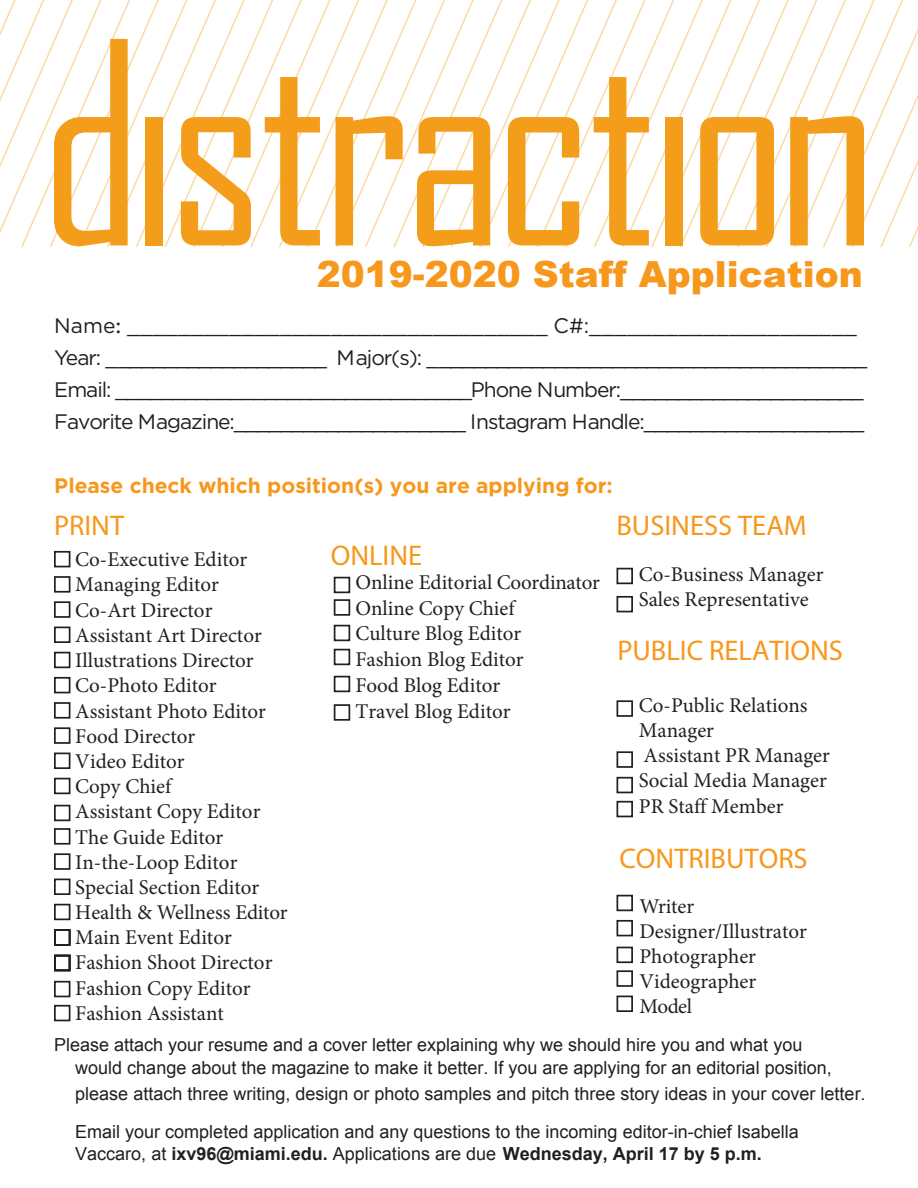
<style>
.page{position:relative;width:918px;height:1188px;background:#fff}
.page>*{position:absolute;margin:0;border:0;box-sizing:border-box;transform-origin:0 0}
.t1{font:900 36px "Arial";color:#f7981d}
.t2{font:28.5px "Myriad Pro";color:#f7981d}
.t3{font:25.5px "Minion Pro";color:#231f20}
.t4{font:21px/25.2px "Minion Pro";color:#231f20}
.t5{font:21px/32.2px "Gotham";letter-spacing:-.05em;color:#231f20}
.t6{font:700 21px "Gotham";color:#f7981d}
.t7{font:18px/22.8px "Arial";color:#231f20}
.t8{font:700 18px "Arial";color:#231f20}
.s1{font-family:"Gotham";font-size:21px}
.s2{font-family:"Minion Pro";font-size:25.5px}
.s3{font-weight:400}
</style>
<div class="page">
<div style="left:54px;top:551px;width:16px;height:16px;border:2px solid #231f20"></div>
<div style="left:54px;top:576px;width:16px;height:17px;border:2px solid #231f20"></div>
<div style="left:54px;top:601px;width:16px;height:17px;border:2px solid #231f20"></div>
<div style="left:54px;top:627px;width:16px;height:16px;border:2px solid #231f20"></div>
<div style="left:54px;top:652px;width:16px;height:16px;border:2px solid #231f20"></div>
<div style="left:54px;top:677px;width:16px;height:16px;border:2px solid #231f20"></div>
<div style="left:54px;top:702px;width:16px;height:17px;border:2px solid #231f20"></div>
<div style="left:54px;top:727px;width:16px;height:17px;border:2px solid #231f20"></div>
<div style="left:54px;top:753px;width:16px;height:16px;border:2px solid #231f20"></div>
<div style="left:54px;top:778px;width:16px;height:16px;border:2px solid #231f20"></div>
<div style="left:54px;top:828px;width:16px;height:17px;border:2px solid #231f20"></div>
<div style="left:54px;top:853px;width:16px;height:17px;border:2px solid #231f20"></div>
<div style="left:54px;top:879px;width:16px;height:16px;border:2px solid #231f20"></div>
<div style="left:334px;top:577px;width:16px;height:16px;border:2px solid #231f20"></div>
<div style="left:334px;top:625px;width:16px;height:16px;border:2px solid #231f20"></div>
<div style="left:334px;top:649px;width:16px;height:16px;border:2px solid #231f20"></div>
<div style="left:334px;top:676px;width:16px;height:16px;border:2px solid #231f20"></div>
<div style="left:334px;top:704px;width:16px;height:17px;border:2px solid #231f20"></div>
<div style="left:617px;top:568px;width:16px;height:16px;border:2px solid #231f20"></div>
<div style="left:617px;top:596px;width:16px;height:16px;border:2px solid #231f20"></div>
<div style="left:617px;top:895px;width:16px;height:16px;border:2px solid #231f20"></div>
<div style="left:617px;top:920px;width:16px;height:16px;border:2px solid #231f20"></div>
<div style="left:617px;top:947px;width:16px;height:16px;border:2px solid #231f20"></div>
<div style="left:617px;top:970px;width:16px;height:17px;border:2px solid #231f20"></div>
<div style="left:617px;top:996px;width:16px;height:16px;border:2px solid #231f20"></div>
<svg style="left:0;top:0;width:26px;height:246px"></svg>
<svg style="left:26px;top:0;width:29px;height:246px"></svg>
<svg style="left:55px;top:0;width:28px;height:246px"></svg>
<svg style="left:83px;top:0;width:29px;height:246px"></svg>
<svg style="left:112px;top:0;width:28px;height:246px"></svg>
<svg style="left:140px;top:0;width:29px;height:246px"></svg>
<svg style="left:169px;top:0;width:29px;height:246px"></svg>
<svg style="left:198px;top:0;width:28px;height:246px"></svg>
<svg style="left:226px;top:0;width:29px;height:246px"></svg>
<svg style="left:255px;top:0;width:29px;height:246px"></svg>
<svg style="left:284px;top:0;width:28px;height:246px"></svg>
<svg style="left:312px;top:0;width:29px;height:246px"></svg>
<svg style="left:341px;top:0;width:29px;height:246px"></svg>
<svg style="left:370px;top:0;width:28px;height:246px"></svg>
<svg style="left:398px;top:0;width:29px;height:246px"></svg>
<svg style="left:427px;top:0;width:28px;height:246px"></svg>
<svg style="left:455px;top:0;width:29px;height:246px"></svg>
<svg style="left:484px;top:0;width:29px;height:246px"></svg>
<svg style="left:513px;top:0;width:28px;height:246px"></svg>
<svg style="left:541px;top:0;width:29px;height:246px"></svg>
<svg style="left:570px;top:0;width:29px;height:246px"></svg>
<svg style="left:599px;top:0;width:28px;height:246px"></svg>
<svg style="left:627px;top:0;width:29px;height:246px"></svg>
<svg style="left:656px;top:0;width:29px;height:246px"></svg>
<svg style="left:685px;top:3px;width:15px;height:235px"></svg>
<svg style="left:700px;top:0;width:218px;height:246px"></svg>
<div style="left:54px;top:805px;width:16px;height:16px;border:2px solid #231f20"></div>
<div style="left:54px;top:904px;width:16px;height:16px;border:2px solid #231f20"></div>
<div style="left:334px;top:599px;width:16px;height:17px;border:2px solid #231f20"></div>
<div style="left:617px;top:700px;width:16px;height:17px;border:2px solid #231f20"></div>
<div style="left:617px;top:751px;width:16px;height:17px;border:2px solid #231f20"></div>
<div style="left:617px;top:777px;width:16px;height:16px;border:2px solid #231f20"></div>
<div style="left:54px;top:955px;width:16px;height:16px;border:2px solid #231f20"></div>
<div style="left:54px;top:929px;width:16px;height:17px;border:2px solid #231f20"></div>
<div style="left:54px;top:981px;width:16px;height:16px;border:2px solid #231f20"></div>
<div style="left:54px;top:1005px;width:16px;height:16px;border:2px solid #231f20"></div>
<div style="left:617px;top:801px;width:16px;height:16px;border:2px solid #231f20"></div>
<p class="t1" style="left:317px;top:248px;width:548px">2019-2020 Staff Application</p>
<p class="t3" style="left:54px;top:307px;width:804px"><span class="s1">Name</span>: _________________________________ <span class="s1">C#:</span>_____________________</p>
<p class="t5" style="left:54px;top:341px;width:815px">Year: ___________________ Major(s): ______________________________________<br>Email: <span class="s2">_______________________________</span>Phone Number:_____________________<br>Favorite Magazine:____________________ Instagram Handle:___________________</p>
<p class="t6" style="left:54px;top:474px;width:560px">Please check which position(s) you are applying for:</p>
<p class="t2" style="left:54px;top:508px;width:72px">PRINT</p>
<p class="t4" style="left:75px;top:547px;width:214px">Co-Executive Editor<br>Managing Editor<br>Co-Art Director<br>Assistant Art Director<br>Illustrations Director<br>Co-Photo Editor<br>Assistant Photo Editor<br>Food Director<br>Video Editor<br>Copy Chief<br>Assistant Copy Editor<br>The Guide Editor<br>In-the-Loop Editor<br>Special Section Editor<br>Health &amp; Wellness Editor<br>Main Event Editor<br>Fashion Shoot Director<br>Fashion Copy Editor<br>Fashion Assistant</p>
<p class="t2" style="left:331px;top:538px;width:93px">ONLINE</p>
<p class="t4" style="left:355px;top:569px;width:246px;line-height:25.8px">Online Editorial Coordinator<br>Online Copy Chief<br>Culture Blog Editor<br>Fashion Blog Editor<br>Food Blog Editor<br>Travel Blog Editor</p>
<p class="t2" style="left:616px;top:508px;width:192px">BUSINESS TEAM</p>
<p class="t4" style="left:639px;top:562px;width:186px">Co-Business Manager<br>Sales Representative</p>
<h2 class="t2" style="left:617px;top:633px;width:227px">PUBLIC RELATIONS</h2>
<p class="t4" style="left:639px;top:693px;width:193px">Co-Public Relations<br>Manager<br>Assistant PR Manager<br>Social Media Manager<br>PR Staff Member</p>
<p class="t2" style="left:619px;top:841px;width:190px">CONTRIBUTORS</p>
<p class="t4" style="left:639px;top:893px;width:169px">Writer<br>Designer/Illustrator<br>Photographer<br>Videographer<br>Model</p>
<p class="t7" style="left:75px;top:1033px;width:758px;text-indent:-21px">Please attach your resume and a cover letter explaining why we should hire you and what you would change about the magazine to make it better. If you are applying for an editorial position,</p>
<p class="t7" style="left:75px;top:1074px;width:792px;line-height:38.1px">please attach three writing, design or photo samples and pitch three story ideas in your cover letter.<br>Email your completed application and any questions to the incoming editor-in-chief Isabella</p>
<p class="t8" style="left:75px;top:1141px;width:688px"><span class="s3">Vaccaro, at</span> ixv96@miami.edu. <span class="s3">Applications are due</span> Wednesday, April 17 by 5 p.m.</p>
</div>
